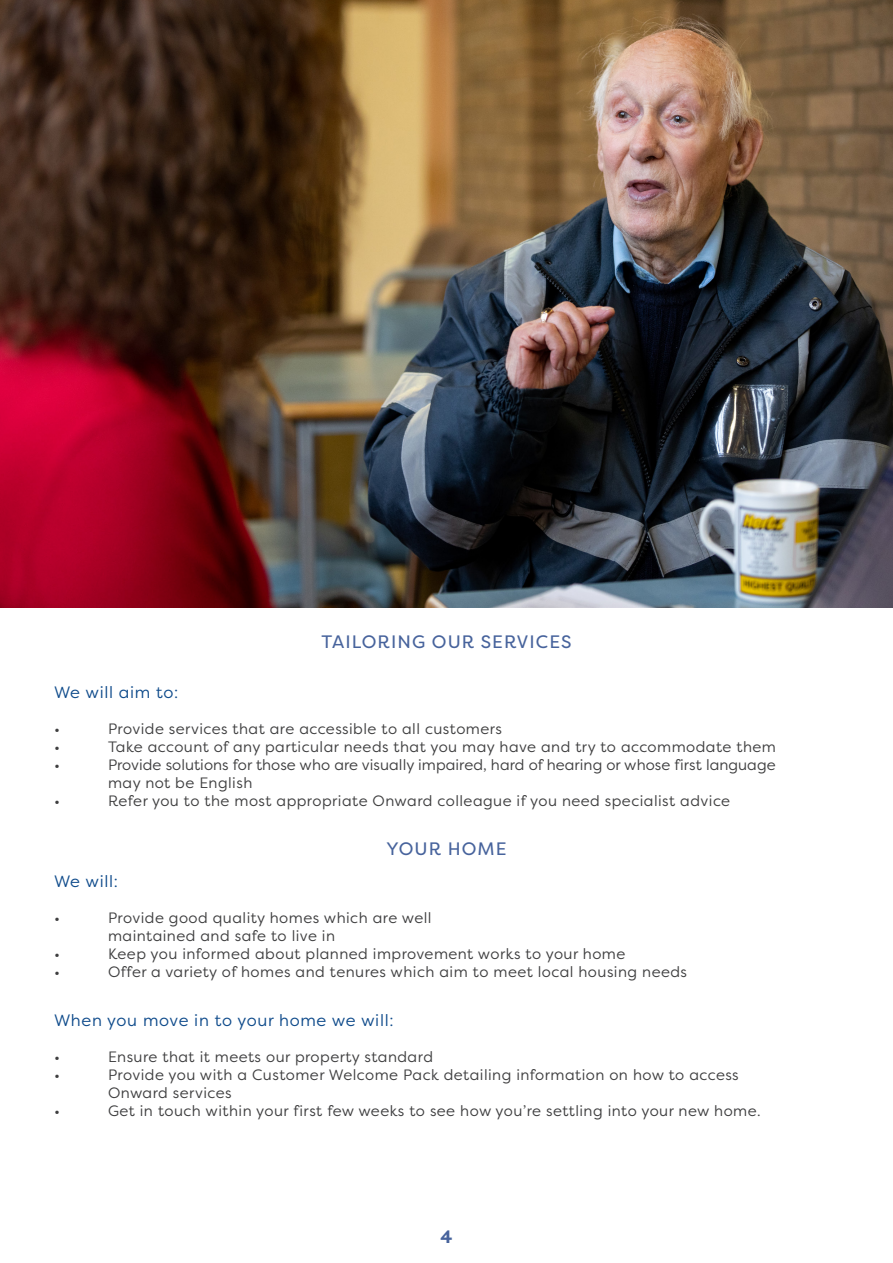
<style>
.page{position:relative;width:893px;height:1263px;background:#fff}
.page>*{position:absolute;margin:0;border:0;box-sizing:border-box;transform-origin:0 0}
.t1{font:18px "Filson Pro";letter-spacing:.06em;color:#47639c}
.t2{font:700 18px "Filson Pro";color:#47639c}
.t3{font:16.5px "Filson Pro";letter-spacing:.04em;color:#0f4b8b}
.t4{font:15px "Filson Pro";letter-spacing:.03em;color:#3e3e3f}
.t5{font:15px/18px "Filson Pro";letter-spacing:.005em;color:#3e3e3f}
</style>
<div class="page">
<img style="left:0;top:0;width:893px;height:607px">
<p class="t1" style="left:321px;top:630px;width:252px">TAILORING OUR SERVICES</p>
<p class="t3" style="left:54px;top:681px;width:126px">We will aim to:</p>
<p class="t4" style="left:54px;top:719px;width:7px">•</p>
<p class="t4" style="left:108px;top:719px;width:396px">Provide services that are accessible to all customers</p>
<p class="t4" style="left:54px;top:737px;width:7px">•</p>
<p class="t4" style="left:108px;top:737px;width:669px">Take account of any particular needs that you may have and try to accommodate them</p>
<p class="t4" style="left:54px;top:755px;width:7px">•</p>
<p class="t5" style="left:108px;top:755px;width:669px">Provide solutions for those who are visually impaired, hard of hearing or whose first language may not be English</p>
<p class="t4" style="left:54px;top:791px;width:7px">•</p>
<p class="t4" style="left:108px;top:791px;width:624px">Refer you to the most appropriate Onward colleague if you need specialist advice</p>
<p class="t1" style="left:386px;top:837px;width:122px">YOUR HOME</p>
<p class="t3" style="left:54px;top:870px;width:65px">We will:</p>
<p class="t4" style="left:54px;top:908px;width:7px">•</p>
<p class="t4" style="left:108px;top:908px;width:325px">Provide good quality homes which are well</p>
<p class="t4" style="left:108px;top:926px;width:229px">maintained and safe to live in</p>
<p class="t4" style="left:54px;top:944px;width:7px">•</p>
<p class="t4" style="left:108px;top:944px;width:519px">Keep you informed about planned improvement works to your home</p>
<p class="t4" style="left:54px;top:962px;width:7px">•</p>
<p class="t4" style="left:108px;top:962px;width:580px">Offer a variety of homes and tenures which aim to meet local housing needs</p>
<p class="t3" style="left:54px;top:1010px;width:341px">When you move in to your home we will:</p>
<p class="t4" style="left:54px;top:1047px;width:7px">•</p>
<p class="t4" style="left:108px;top:1047px;width:326px">Ensure that it meets our property standard</p>
<p class="t4" style="left:54px;top:1065px;width:7px">•</p>
<p class="t4" style="left:108px;top:1065px;width:632px">Provide you with a Customer Welcome Pack detailing information on how to access</p>
<p class="t4" style="left:108px;top:1083px;width:125px">Onward services</p>
<p class="t4" style="left:54px;top:1101px;width:7px">•</p>
<p class="t4" style="left:108px;top:1101px;width:654px">Get in touch within your first few weeks to see how you’re settling into your new home.</p>
<p class="t2" style="left:441px;top:1225px;width:13px">4</p>
</div>
